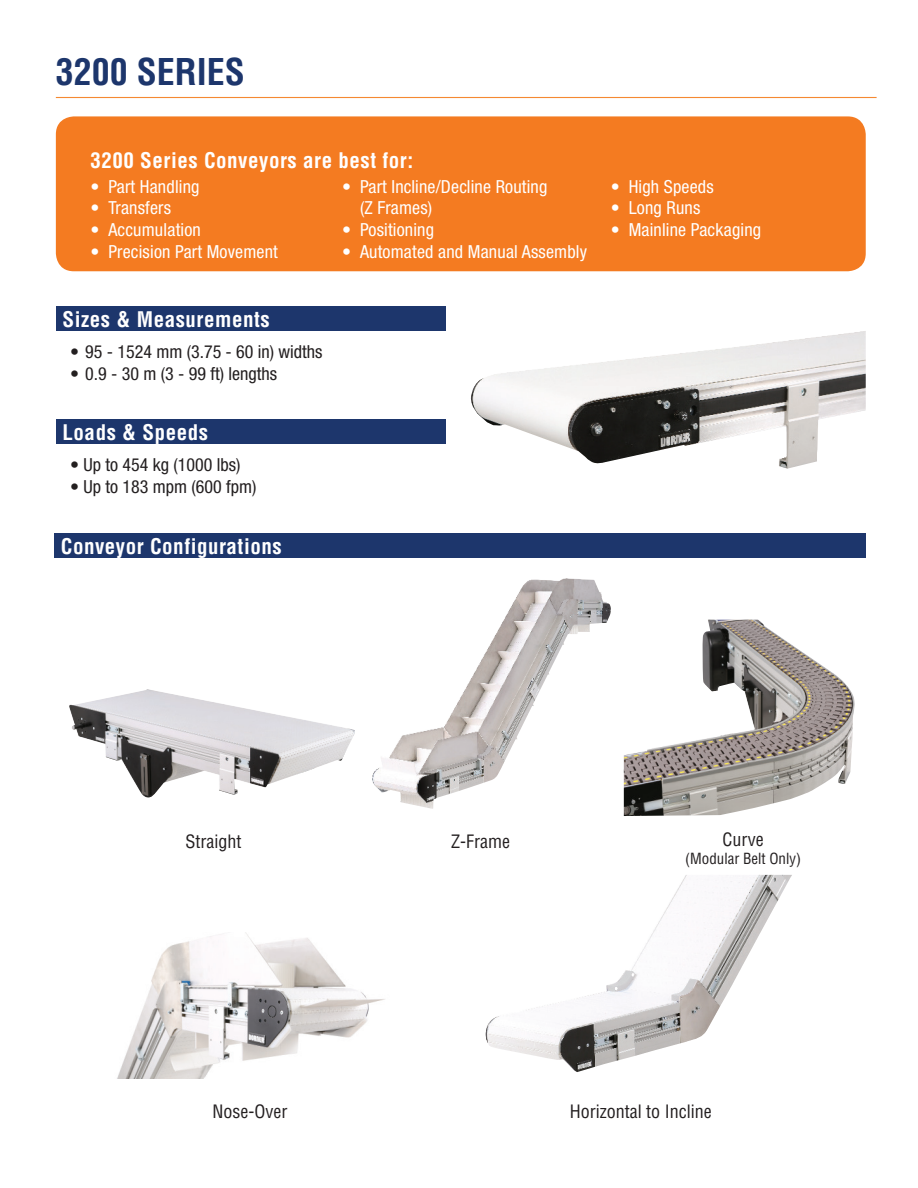
<style>
.page{position:relative;width:918px;height:1188px;background:#fff}
.page>*{position:absolute;margin:0;border:0;box-sizing:border-box;transform-origin:0 0}
.t1{font:700 condensed 36px "Helvetica";color:#1d366c}
.t2{font:700 condensed 21px "Helvetica";letter-spacing:.025em;color:#fff}
.t3{font:condensed 18px/21.6px "Helvetica Neue";letter-spacing:.01em;color:#fff}
.t4{font:condensed 18px "Helvetica Neue";color:#231f20}
.t5{font:condensed 18px "Helvetica";color:#231f20}
.t6{font:condensed 15px "Helvetica";color:#231f20}
</style>
<div class="page">
<hr style="left:56px;top:97px;width:821px;height:1px;background:#f58932">
<div style="left:56px;top:306px;width:389px;height:25px;background:#1d366c"></div>
<div style="left:56px;top:419px;width:389px;height:25px;background:#1d366c"></div>
<div style="left:56px;top:116px;width:810px;height:155px;background:#f47b21;border-radius:18px"></div>
<img style="left:372px;top:578px;width:239px;height:231px">
<img style="left:624px;top:620px;width:231px;height:196px">
<img style="left:69px;top:689px;width:286px;height:109px">
<img style="left:117px;top:933px;width:268px;height:146px">
<div style="left:54px;top:533px;width:812px;height:25px;background:#1d366c"></div>
<img style="left:485px;top:875px;width:307px;height:197px">
<img style="left:470px;top:331px;width:396px;height:138px">
<h1 class="t1" style="left:56px;top:50px;width:191px">3200 SERIES</h1>
<p class="t2" style="left:90px;top:147px;width:324px">3200 Series Conveyors are best for:</p>
<p class="t3" style="left:90px;top:176px;width:111px">• Part Handling</p>
<p class="t3" style="left:90px;top:197px;width:82px">• Transfers</p>
<p class="t3" style="left:90px;top:219px;width:112px">• Accumulation</p>
<p class="t3" style="left:90px;top:240px;width:189px">• Precision Part Movement</p>
<p class="t3" style="left:360px;top:176px;width:189px;text-indent:-18px">• Part Incline/Decline Routing (Z Frames)</p>
<p class="t3" style="left:342px;top:219px;width:94px">• Positioning</p>
<p class="t3" style="left:342px;top:240px;width:247px">• Automated and Manual Assembly</p>
<p class="t2" style="left:63px;top:306px;width:209px">Sizes &amp; Measurements</p>
<p class="t4" style="left:70px;top:341px;width:254px">• 95 - 1524 mm (3.75 - 60 in) widths</p>
<p class="t4" style="left:70px;top:363px;width:208px">• 0.9 - 30 m (3 - 99 ft) lengths</p>
<p class="t2" style="left:63px;top:419px;width:147px">Loads &amp; Speeds</p>
<p class="t4" style="left:70px;top:454px;width:172px">• Up to 454 kg (1000 lbs)</p>
<p class="t4" style="left:70px;top:476px;width:188px">• Up to 183 mpm (600 fpm)</p>
<p class="t2" style="left:61px;top:533px;width:222px">Conveyor Configurations</p>
<p class="t3" style="left:611px;top:176px;width:105px">• High Speeds</p>
<p class="t3" style="left:611px;top:197px;width:91px">• Long Runs</p>
<p class="t3" style="left:611px;top:219px;width:152px">• Mainline Packaging</p>
<p class="t5" style="left:186px;top:830px;width:57px">Straight</p>
<p class="t5" style="left:451px;top:830px;width:60px">Z-Frame</p>
<p class="t5" style="left:723px;top:828px;width:43px">Curve</p>
<p class="t6" style="left:685px;top:849px;width:117px">(Modular Belt Only)</p>
<p class="t5" style="left:213px;top:1101px;width:76px">Nose-Over</p>
<p class="t5" style="left:570px;top:1101px;width:143px">Horizontal to Incline</p>
</div>
